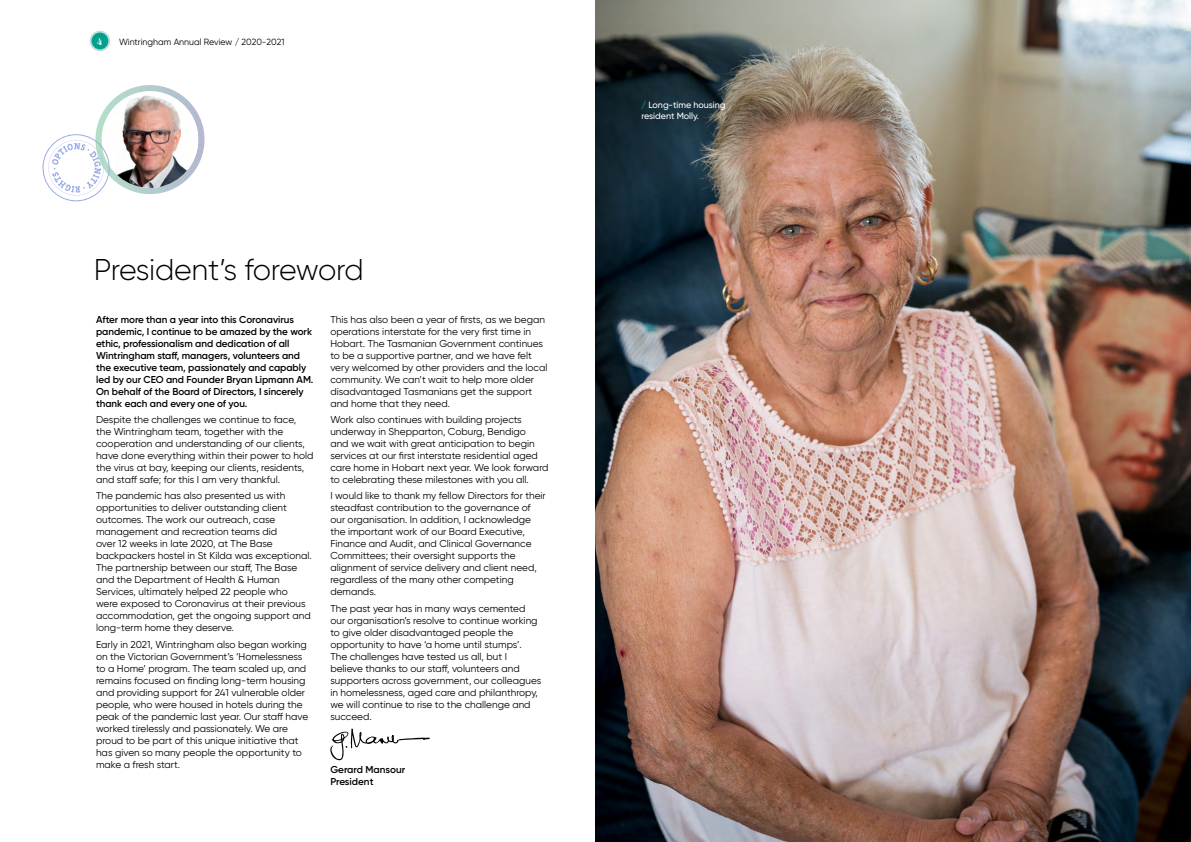
<style>
.page{position:relative;width:1191px;height:842px;background:#fff}
.page>*{position:absolute;margin:0;border:0;box-sizing:border-box;transform-origin:0 0}
.t1{font:300 30px "Gilroy";letter-spacing:-.02em;color:#000}
.t2{font:10px/12px "Gilroy";color:#000}
.t3{font:600 10px/12px "Gilroy";letter-spacing:-.005em;color:#000}
.t4{font:9px "Gilroy";color:#000}
.t5{font:500 9px/11px "Gilroy";letter-spacing:-.005em;color:#fff}
.t6{font:700 9px "Jazmin Alt";color:#fff}
.s1{font-weight:800;color:#009479}
</style>
<div class="page">
<svg style="left:89px;top:30px;width:22px;height:22px"></svg>
<div style="left:92px;top:33px;width:16px;height:16px;background:#00a28d;border-radius:50%"></div>
<img style="left:595px;top:0;width:596px;height:842px">
<svg style="left:330px;top:728px;width:100px;height:32px"></svg>
<div style="left:95px;top:85px;width:109px;height:109px;border:7px solid #fff;border-radius:50%"></div>
<img style="left:103px;top:91px;width:94px;height:97px">
<svg style="left:42px;top:133px;width:68px;height:68px"></svg>
<p class="t6" style="left:97px;top:36px;width:7px">4</p>
<p class="t4" style="left:119px;top:36px;width:167px">Wintringham Annual Review / 2020-2021</p>
<h1 class="t1" style="left:94px;top:251px;width:271px">President’s foreword</h1>
<p class="t2" style="left:330px;top:313px;width:219px">This has also been a year of firsts, as we began operations interstate for the very first time in Hobart. The Tasmanian Government continues to be a supportive partner, and we have felt very welcomed by other providers and the local community. We can’t wait to help more older disadvantaged Tasmanians get the support and home that they need.</p>
<p class="t2" style="left:330px;top:414px;width:220px">Work also continues with building projects underway in Shepparton, Coburg, Bendigo<br>and we wait with great anticipation to begin services at our first interstate residential aged care home in Hobart next year. We look forward to celebrating these milestones with you all.</p>
<p class="t2" style="left:330px;top:490px;width:217px">I would like to thank my fellow Directors for their steadfast contribution to the governance of our organisation. In addition, I acknowledge the important work of our Board Executive, Finance and Audit, and Clinical Governance Committees; their oversight supports the alignment of service delivery and client need, regardless of the many other competing demands.</p>
<p class="t2" style="left:330px;top:602px;width:212px">The past year has in many ways cemented our organisation’s resolve to continue working to give older disadvantaged people the opportunity to have ‘a home until stumps’.<br>The challenges have tested us all, but I believe thanks to our staff, volunteers and supporters across government, our colleagues in homelessness, aged care and philanthropy, we will continue to rise to the challenge and succeed.</p>
<p class="t3" style="left:96px;top:313px;width:219px">After more than a year into this Coronavirus pandemic, I continue to be amazed by the work ethic, professionalism and dedication of all Wintringham staff, managers, volunteers and the executive team, passionately and capably led by our CEO and Founder Bryan Lipmann AM.<br>On behalf of the Board of Directors, I sincerely thank each and every one of you.</p>
<p class="t2" style="left:96px;top:414px;width:219px">Despite the challenges we continue to face, the Wintringham team, together with the cooperation and understanding of our clients, have done everything within their power to hold the virus at bay, keeping our clients, residents, and staff safe; for this I am very thankful.</p>
<p class="t2" style="left:96px;top:490px;width:217px">The pandemic has also presented us with opportunities to deliver outstanding client outcomes. The work our outreach, case management and recreation teams did<br>over 12 weeks in late 2020, at The Base backpackers hostel in St Kilda was exceptional.<br>The partnership between our staff, The Base and the Department of Health &amp; Human Services, ultimately helped 22 people who were exposed to Coronavirus at their previous accommodation, get the ongoing support and long-term home they deserve.</p>
<p class="t2" style="left:96px;top:638px;width:214px">Early in 2021, Wintringham also began working on the Victorian Government’s ‘Homelessness to a Home’ program. The team scaled up, and remains focused on finding long-term housing and providing support for 241 vulnerable older people, who were housed in hotels during the peak of the pandemic last year. Our staff have worked tirelessly and passionately. We are proud to be part of this unique initiative that has given so many people the opportunity to make a fresh start.</p>
<p class="t3" style="left:330px;top:764px;width:76px">Gerard Mansour<br>President</p>
<p class="t5" style="left:641px;top:99px;width:85px"><span class="s1">/</span> Long-time housing resident Molly.</p>
</div>
